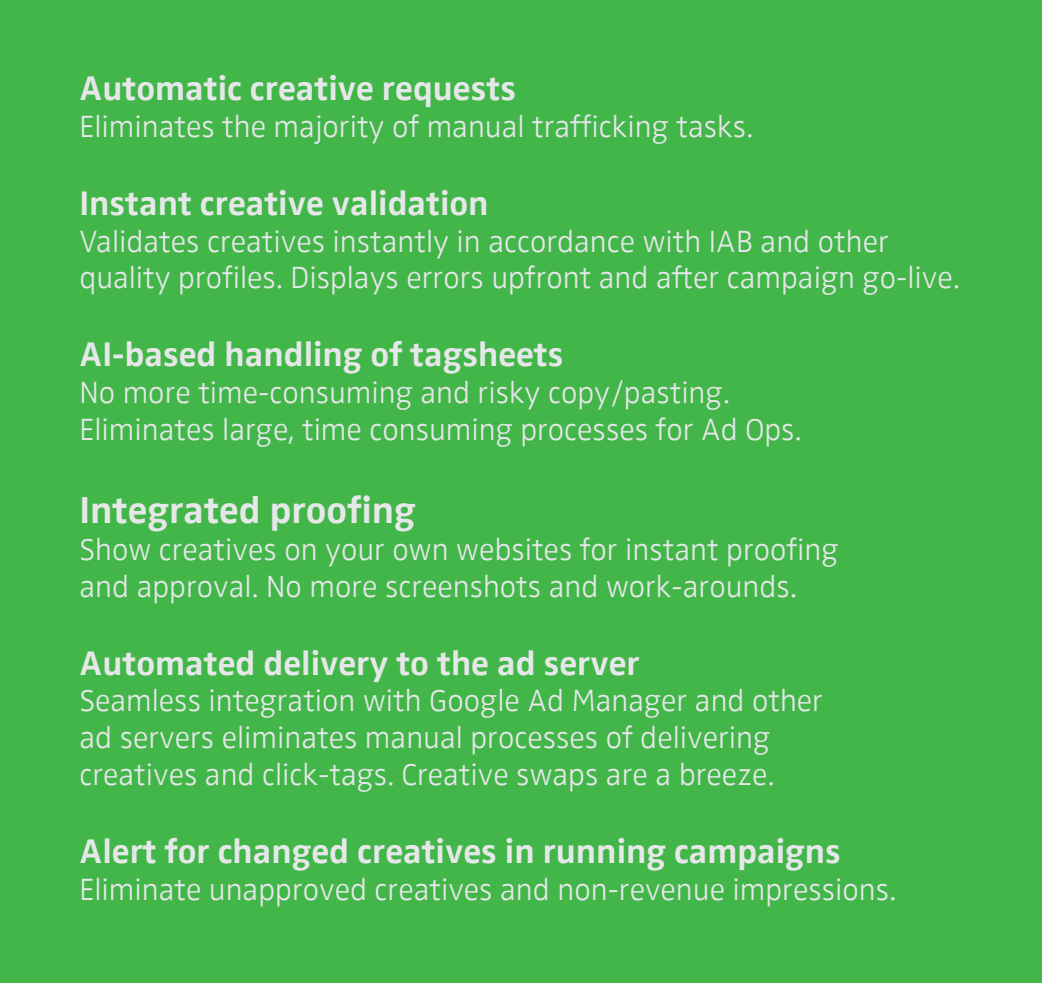
<style>
.page{position:relative;width:1042px;height:983px;background:#fff}
.page>*{position:absolute;margin:0;border:0;box-sizing:border-box;transform-origin:0 0}
.Points_body{font:700 38.5px "Zwo";color:#e6e7e9}
.Points_header{font:700 35px "Zwo";color:#e6e7e9}
.Points_body-2{font:300 31.5px/36.8px "Zwo";color:#e6e7e9}
</style>
<div class="page">
<div style="left:0;top:0;width:1042px;height:982px;background:#42b649"></div>
<p class="Points_header" style="left:79px;top:68px;width:438px">Automatic creative requests</p>
<p class="Points_body-2" style="left:79px;top:108px;width:675px">Eliminates the majority of manual trafficking tasks.</p>
<p class="Points_header" style="left:79px;top:182px;width:411px">Instant creative validation</p>
<p class="Points_body-2" style="left:79px;top:222px;width:882px">Validates creatives instantly in accordance with IAB and other quality profiles. Displays errors upfront and after campaign go-live.</p>
<p class="Points_header" style="left:79px;top:334px;width:486px">AI-based handling of tagsheets</p>
<p class="Points_body-2" style="left:79px;top:374px;width:723px">No more time-consuming and risky copy/pasting.<br>Eliminates large, time consuming processes for Ad Ops.</p>
<p class="Points_body" style="left:79px;top:487px;width:338px">Integrated proofing</p>
<p class="Points_body-2" style="left:79px;top:530px;width:760px">Show creatives on your own websites for instant proofing and approval. No more screenshots and work-arounds.</p>
<p class="Points_header" style="left:79px;top:642px;width:562px">Automated delivery to the ad server</p>
<p class="Points_body-2" style="left:79px;top:682px;width:745px">Seamless integration with Google Ad Manager and other ad servers eliminates manual processes of delivering creatives and click-tags. Creative swaps are a breeze.</p>
<p class="Points_header" style="left:79px;top:830px;width:763px">Alert for changed creatives in running campaigns</p>
<p class="Points_body-2" style="left:79px;top:870px;width:818px">Eliminate unapproved creatives and non-revenue impressions.</p>
</div>
